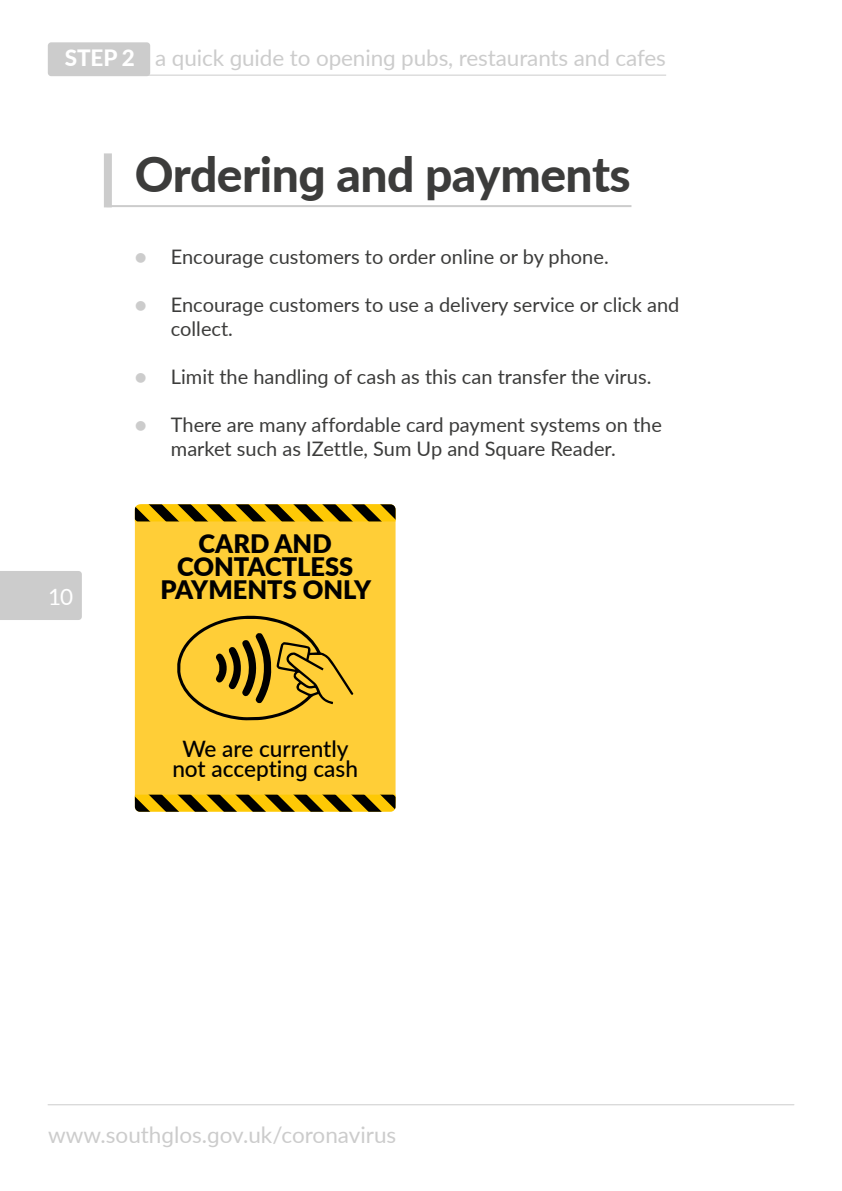
<style>
.page{position:relative;width:842px;height:1191px;background:#fff}
.page>*{position:absolute;margin:0;border:0;box-sizing:border-box;transform-origin:0 0}
.t1{font:800 48px "Lato";letter-spacing:-.01em;color:#3c3c3b}
.t2{font:900 25.4px/22.6px "Lato";color:#000;text-align:center}
.t3{font:500 22.6px/19.8px "Lato";color:#000;text-align:center}
.t4{font:22.4px "Lato";letter-spacing:-.005em;color:#ccc}
.t5{font:22.4px "Lato";color:#fff}
.t6{font:20px/24px "Lato";color:#3c3c3b}
.s1{font-weight:800;color:#fff}
.s2{color:#ccc}
</style>
<div class="page">
<div style="left:0;top:571px;width:82px;height:49px;background:#ccc"></div>
<hr style="left:48px;top:1104px;width:746px;height:1px;background:#ccc">
<div style="left:48px;top:42px;width:102px;height:34px;background:#ccc;border-radius:3px"></div>
<hr style="left:65px;top:75px;width:601px;height:1px;background:#ccc">
<div style="left:104px;top:157px;width:8px;height:46px;background:#ccc"></div>
<hr style="left:107px;top:205px;width:524px;height:2px;background:#ccc">
<div style="left:135px;top:504px;width:261px;height:303px;background:#ffce37;border-radius:7px"></div>
<svg style="left:135px;top:504px;width:261px;height:17px;background:#8d7004"></svg>
<svg style="left:135px;top:794px;width:261px;height:17px;background:#8f7104"></svg>
<svg style="left:177px;top:615px;width:176px;height:105px"></svg>
<p class="t4" style="left:65px;top:42px;width:603px"><span class="s1">STEP 2</span> a quick guide to opening pubs, restaurants and cafes</p>
<h1 class="t1" style="left:135px;top:139px;width:497px">Ordering and payments</h1>
<p class="t5" style="left:48px;top:580px;width:27px">10</p>
<p class="t6" style="left:135px;top:244px;width:475px"><span class="s2">●</span> Encourage customers to order online or by phone.</p>
<p class="t6" style="left:171px;top:292px;width:510px;text-indent:-36px"><span class="s2">●</span> Encourage customers to use a delivery service or click and collect.</p>
<p class="t6" style="left:135px;top:364px;width:518px"><span class="s2">●</span> Limit the handling of cash as this can transfer the virus.</p>
<p class="t6" style="left:135px;top:412px;width:528px;text-align:center"><span class="s2">●</span> There are many affordable card payment systems on the market such as IZettle, Sum Up and Square Reader.</p>
<p class="t2" style="left:160px;top:531px;width:212px">CARD AND<br>CONTACTLESS<br>PAYMENTS ONLY</p>
<p class="t3" style="left:172px;top:738px;width:187px">We are currently not accepting cash</p>
<p class="t4" style="left:48px;top:1118px;width:350px">www.southglos.gov.uk/coronavirus</p>
</div>
